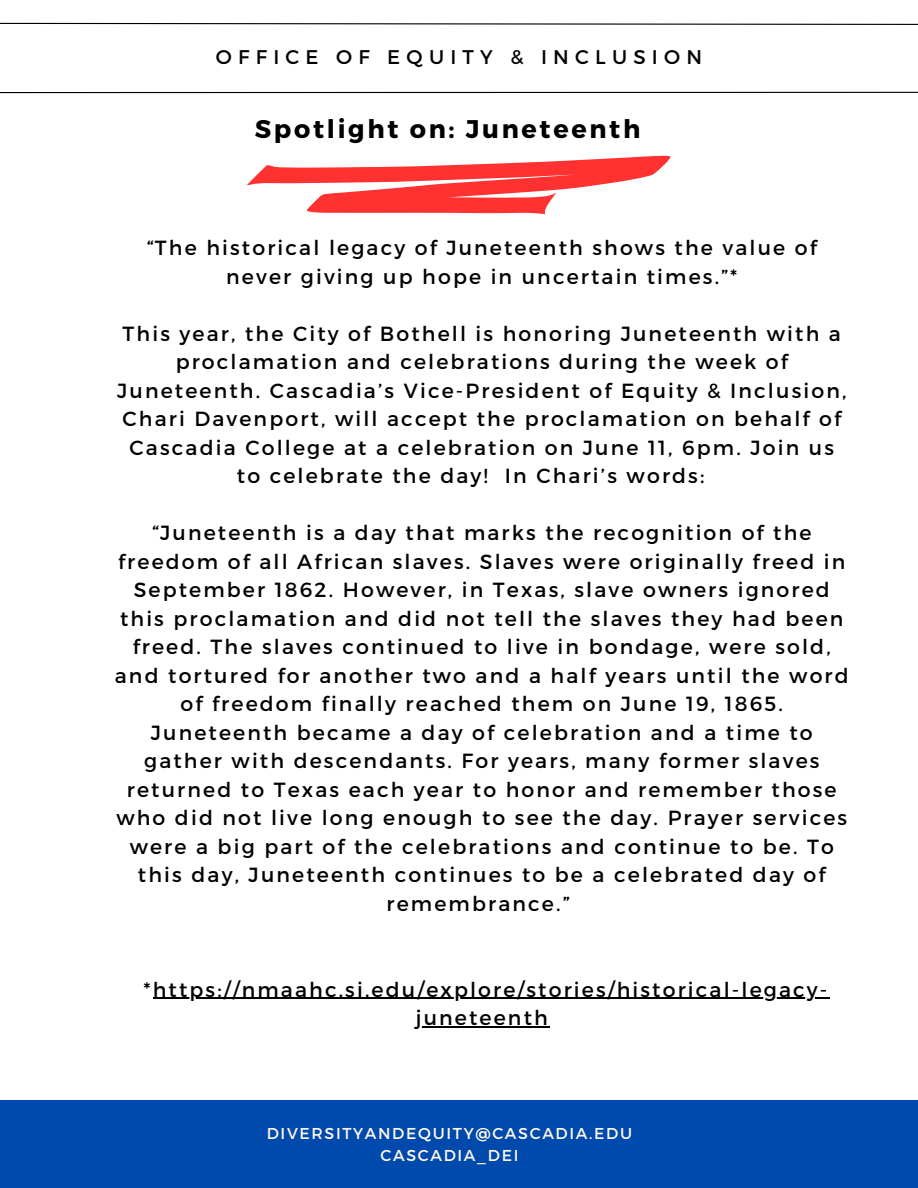
<style>
.page{position:relative;width:918px;height:1188px;background:#fff}
.page>*{position:absolute;margin:0;border:0;box-sizing:border-box;transform-origin:0 0}
.t1{font:700 25.5px "Montserrat";letter-spacing:.105em;color:#000}
.t2{font:20.4px/28.5px "Montserrat";letter-spacing:.105em;color:#000;text-align:center}
.t3{font:19.8px "Montserrat";letter-spacing:.315em;color:#000}
.t4{font:15.75px "Montserrat";letter-spacing:.105em;color:#fff9eb}
</style>
<div class="page">
<svg style="left:0;top:22px;width:918px;height:3px"></svg>
<hr style="left:0;top:92px;width:918px;height:1px;background:#000">
<div style="left:0;top:1101px;width:918px;height:87px;background:#004aad"></div>
<svg style="left:247px;top:156px;width:424px;height:58px"></svg>
<hr style="left:153px;top:998px;width:677px;height:1px;background:#000">
<hr style="left:416px;top:1026px;width:134px;height:1px;background:#000">
<h3 class="t3" style="left:216px;top:44px;width:488px">OFFICE OF EQUITY &amp; INCLUSION</h3>
<p class="t1" style="left:255px;top:112px;width:387px">Spotlight on: Juneteenth</p>
<h2 class="t2" style="left:147px;top:233px;width:672px">“The historical legacy of Juneteenth shows the value of never giving up hope in uncertain times.”*</h2>
<h1 class="t2" style="left:123px;top:318px;width:720px">This year, the City of Bothell is honoring Juneteenth with a</h1>
<h1 class="t2" style="left:176px;top:347px;width:614px">proclamation and celebrations during the week of</h1>
<h1 class="t2" style="left:117px;top:375px;width:731px">Juneteenth. Cascadia’s Vice-President of Equity &amp; Inclusion,</h1>
<h1 class="t2" style="left:122px;top:404px;width:720px">Chari Davenport, will accept the proclamation on behalf of</h1>
<h1 class="t2" style="left:130px;top:432px;width:706px">Cascadia College at a celebration on June 11, 6pm. Join us</h1>
<h1 class="t2" style="left:237px;top:461px;width:469px">to celebrate the day! In Chari’s words:</h1>
<p class="t2" style="left:115px;top:518px;width:735px">“Juneteenth is a day that marks the recognition of the freedom of all African slaves. Slaves were originally freed in September 1862. However, in Texas, slave owners ignored this proclamation and did not tell the slaves they had been freed. The slaves continued to live in bondage, were sold, and tortured for another two and a half years until the word of freedom finally reached them on June 19, 1865.<br>Juneteenth became a day of celebration and a time to gather with descendants. For years, many former slaves returned to Texas each year to honor and remember those who did not live long enough to see the day. Prayer services were a big part of the celebrations and continue to be. To this day, Juneteenth continues to be a celebrated day of remembrance.”</p>
<h3 class="t2" style="left:143px;top:974px;width:686px">*https://nmaahc.si.edu/explore/stories/historical-legacy-</h3>
<h3 class="t2" style="left:416px;top:1003px;width:134px">juneteenth</h3>
<p class="t4" style="left:267px;top:1123px;width:367px">DIVERSITYANDEQUITY@CASCADIA.EDU</p>
<p class="t4" style="left:380px;top:1145px;width:139px">CASCADIA_DEI</p>
</div>
